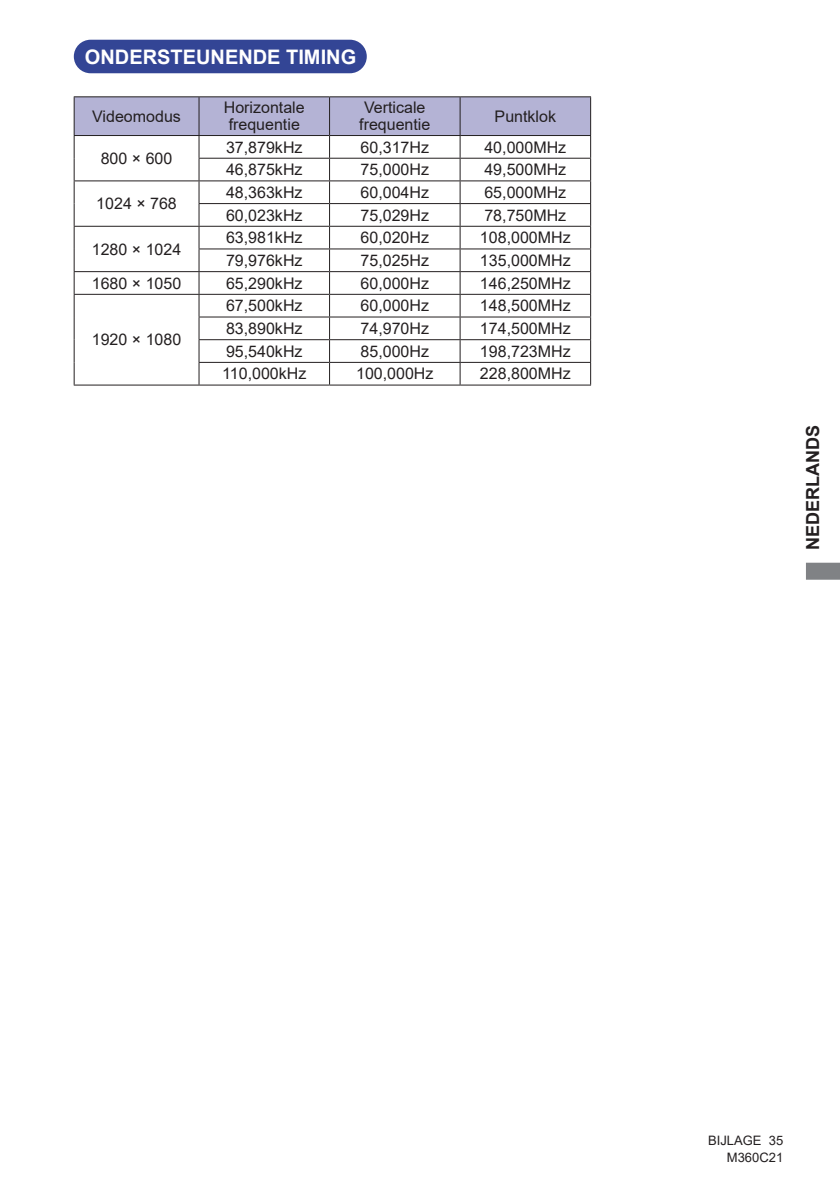
<style>
.page{position:relative;width:840px;height:1191px;background:#fff}
.page>*{position:absolute;margin:0;border:0;box-sizing:border-box;transform-origin:0 0}
.t1{font:700 20px "Arial";color:#fff}
.t2{font:700 18px "Arial";color:#231f20}
.t3{font:16px/17px "Arial";color:#231f20;text-align:center}
.t4{font:13px/17.2px "Arial";color:#231f20;text-align:right}
</style>
<div class="page">
<svg style="left:806px;top:562px;width:33px;height:18px"></svg>
<div style="left:75px;top:41px;width:290px;height:31px;background:#334595;border-radius:16px"></div>
<div style="left:74px;top:40px;width:292px;height:33px;border:2px solid #334595;border-radius:16px"></div>
<hr style="left:74px;top:96px;width:125px;height:1px;background:#231f20">
<hr style="left:199px;top:96px;width:130px;height:1px;background:#231f20">
<hr style="left:329px;top:96px;width:131px;height:1px;background:#231f20">
<hr style="left:460px;top:96px;width:130px;height:1px;background:#231f20">
<svg style="left:74px;top:97px;width:517px;height:288px"></svg>
<hr style="left:74px;top:385px;width:125px;height:1px;background:#231f20">
<hr style="left:199px;top:385px;width:130px;height:1px;background:#231f20">
<hr style="left:329px;top:385px;width:131px;height:1px;background:#231f20">
<hr style="left:460px;top:385px;width:130px;height:1px;background:#231f20">
<p class="t1" style="left:85px;top:43px;width:273px">ONDERSTEUNENDE TIMING</p>
<p class="t3" style="left:92px;top:108px;width:90px">Videomodus</p>
<p class="t3" style="left:224px;top:99px;width:82px">Horizontale frequentie</p>
<p class="t3" style="left:359px;top:99px;width:73px">Verticale frequentie</p>
<p class="t3" style="left:494px;top:108px;width:63px">Puntklok</p>
<p class="t3" style="left:101px;top:150px;width:73px">800 × 600</p>
<p class="t3" style="left:226px;top:138px;width:78px">37,879kHz</p>
<p class="t3" style="left:360px;top:138px;width:70px">60,317Hz</p>
<p class="t3" style="left:484px;top:138px;width:83px">40,000MHz</p>
<p class="t3" style="left:226px;top:161px;width:78px">46,875kHz</p>
<p class="t3" style="left:360px;top:161px;width:70px">75,000Hz</p>
<p class="t3" style="left:484px;top:161px;width:83px">49,500MHz</p>
<p class="t3" style="left:96px;top:195px;width:82px">1024 × 768</p>
<p class="t3" style="left:92px;top:240px;width:91px">1280 × 1024</p>
<p class="t3" style="left:226px;top:184px;width:78px">48,363kHz</p>
<p class="t3" style="left:360px;top:184px;width:70px">60,004Hz</p>
<p class="t3" style="left:484px;top:184px;width:83px">65,000MHz</p>
<p class="t3" style="left:226px;top:206px;width:78px">60,023kHz</p>
<p class="t3" style="left:360px;top:206px;width:70px">75,029Hz</p>
<p class="t3" style="left:484px;top:206px;width:83px">78,750MHz</p>
<p class="t3" style="left:226px;top:229px;width:78px">63,981kHz</p>
<p class="t3" style="left:360px;top:229px;width:70px">60,020Hz</p>
<p class="t3" style="left:479px;top:229px;width:92px">108,000MHz</p>
<p class="t3" style="left:226px;top:252px;width:78px">79,976kHz</p>
<p class="t3" style="left:360px;top:252px;width:70px">75,025Hz</p>
<p class="t3" style="left:479px;top:252px;width:92px">135,000MHz</p>
<p class="t3" style="left:92px;top:274px;width:91px">1680 × 1050</p>
<p class="t3" style="left:226px;top:274px;width:78px">65,290kHz</p>
<p class="t3" style="left:360px;top:274px;width:70px">60,000Hz</p>
<p class="t3" style="left:479px;top:274px;width:92px">146,250MHz</p>
<p class="t3" style="left:92px;top:331px;width:91px">1920 × 1080</p>
<p class="t3" style="left:226px;top:297px;width:78px">67,500kHz</p>
<p class="t3" style="left:360px;top:297px;width:70px">60,000Hz</p>
<p class="t3" style="left:479px;top:297px;width:92px">148,500MHz</p>
<p class="t3" style="left:226px;top:320px;width:78px">83,890kHz</p>
<p class="t3" style="left:360px;top:320px;width:70px">74,970Hz</p>
<p class="t3" style="left:479px;top:320px;width:92px">174,500MHz</p>
<p class="t3" style="left:226px;top:342px;width:78px">95,540kHz</p>
<p class="t3" style="left:360px;top:342px;width:70px">85,000Hz</p>
<p class="t3" style="left:479px;top:342px;width:92px">198,723MHz</p>
<p class="t3" style="left:222px;top:365px;width:86px">110,000kHz</p>
<p class="t3" style="left:356px;top:365px;width:79px">100,000Hz</p>
<p class="t3" style="left:479px;top:365px;width:92px">228,800MHz</p>
<p class="t2" style="left:799px;top:550px;width:126px;rotate:-90deg">NEDERLANDS</p>
<p class="t4" style="left:707px;top:1131px;width:77px">BIJLAGE 35<br>M360C21</p>
</div>
